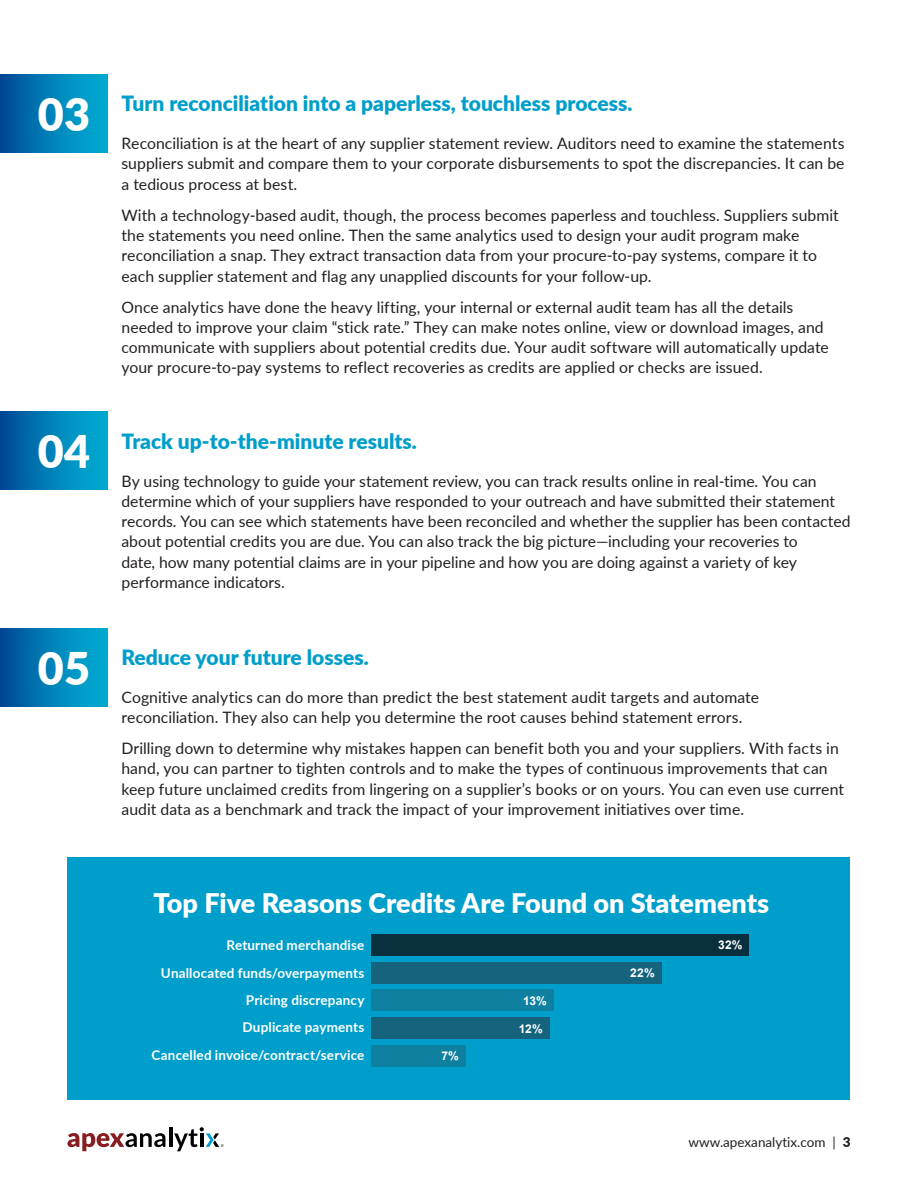
<style>
.page{position:relative;width:918px;height:1188px;background:#fff}
.page>*{position:absolute;margin:0;border:0;box-sizing:border-box;transform-origin:0 0}
.Numbers-White{font:900 45px "Lato";color:#fff}
.Chart_Title_White{font:900 27px "Lato";color:#fff}
.Header_Blue{font:900 21px "Lato";color:#009eca}
.Body_Text{font:15.75px/20.2px "Lato";color:#231f20}
.Chart_Labels{font:700 13.5px "Lato";letter-spacing:.01em;color:#fff}
.t1{font:13.5px "Lato";color:#231f20}
.Chart_Number{font:700 12px "Arial";letter-spacing:-.01em;color:#fff}
.s1{font-weight:900}
</style>
<div class="page">
<svg style="left:68px;top:1133px;width:97px;height:18px"></svg>
<hr style="left:169px;top:1127px;width:3px;height:20px;background:#000">
<svg style="left:174px;top:1127px;width:50px;height:24px"></svg>
<div style="left:68px;top:857px;width:782px;height:243px;background:#009eca"></div>
<div style="left:0;top:412px;width:108px;height:78px;background:linear-gradient(to right,#004d99,#00b1d5)"></div>
<div style="left:0;top:628px;width:108px;height:78px;background:linear-gradient(to right,#004d99,#00b1d5)"></div>
<div style="left:0;top:74px;width:108px;height:78px;background:linear-gradient(to right,#004d99,#00b1d5)"></div>
<div style="left:371px;top:934px;width:378px;height:22px;background:#0a303d"></div>
<div style="left:371px;top:962px;width:291px;height:21px;background:#16637d"></div>
<div style="left:371px;top:990px;width:183px;height:21px;background:#0f809f"></div>
<div style="left:371px;top:1017px;width:178px;height:22px;background:#16637d"></div>
<div style="left:371px;top:1045px;width:95px;height:21px;background:#0f809f"></div>
<p class="Numbers-White" style="left:38px;top:80px;width:54px">03</p>
<p class="Header_Blue" style="left:122px;top:88px;width:513px">Turn reconciliation into a paperless, touchless process.</p>
<p class="Body_Text" style="left:122px;top:133px;width:725px;text-align:justify">Reconciliation is at the heart of any supplier statement review. Auditors need to examine the statements suppliers submit and compare them to your corporate disbursements to spot the discrepancies. It can be a tedious process at best.</p>
<p class="Body_Text" style="left:122px;top:204px;width:719px">With a technology-based audit, though, the process becomes paperless and touchless. Suppliers submit the statements you need online. Then the same analytics used to design your audit program make reconciliation a snap. They extract transaction data from your procure-to-pay systems, compare it to each supplier statement and flag any unapplied discounts for your follow-up.</p>
<p class="Body_Text" style="left:122px;top:296px;width:709px">Once analytics have done the heavy lifting, your internal or external audit team has all the details needed to improve your claim “stick rate.” They can make notes online, view or download images, and communicate with suppliers about potential credits due. Your audit software will automatically update your procure-to-pay systems to reflect recoveries as credits are applied or checks are issued.</p>
<p class="Numbers-White" style="left:38px;top:418px;width:54px">04</p>
<p class="Header_Blue" style="left:122px;top:425px;width:297px">Track up-to-the-minute results.</p>
<p class="Body_Text" style="left:122px;top:470px;width:731px">By using technology to guide your statement review, you can track results online in real-time. You can determine which of your suppliers have responded to your outreach and have submitted their statement records. You can see which statements have been reconciled and whether the supplier has been contacted about potential credits you are due. You can also track the big picture—including your recoveries to<br>date, how many potential claims are in your pipeline and how you are doing against a variety of key performance indicators.</p>
<p class="Numbers-White" style="left:38px;top:634px;width:54px">05</p>
<p class="Header_Blue" style="left:122px;top:641px;width:249px">Reduce your future losses.</p>
<p class="Body_Text" style="left:122px;top:686px;width:639px">Cognitive analytics can do more than predict the best statement audit targets and automate reconciliation. They also can help you determine the root causes behind statement errors.</p>
<p class="Body_Text" style="left:122px;top:737px;width:724px">Drilling down to determine why mistakes happen can benefit both you and your suppliers. With facts in hand, you can partner to tighten controls and to make the types of continuous improvements that can keep future unclaimed credits from lingering on a supplier’s books or on yours. You can even use current audit data as a benchmark and track the impact of your improvement initiatives over time.</p>
<p class="Chart_Title_White" style="left:154px;top:883px;width:617px">Top Five Reasons Credits Are Found on Statements</p>
<p class="Chart_Labels" style="left:226px;top:936px;width:140px">Returned merchandise</p>
<p class="Chart_Labels" style="left:161px;top:963px;width:205px">Unallocated funds/overpayments</p>
<p class="Chart_Labels" style="left:246px;top:990px;width:120px">Pricing discrepancy</p>
<p class="Chart_Labels" style="left:242px;top:1017px;width:124px">Duplicate payments</p>
<p class="Chart_Labels" style="left:152px;top:1045px;width:214px">Cancelled invoice/contract/service</p>
<p class="Chart_Number" style="left:718px;top:937px;width:26px">32%</p>
<p class="Chart_Number" style="left:630px;top:965px;width:26px">22%</p>
<p class="Chart_Number" style="left:523px;top:993px;width:25px">13%</p>
<p class="Chart_Number" style="left:519px;top:1021px;width:25px">12%</p>
<p class="Chart_Number" style="left:441px;top:1048px;width:19px">7%</p>
<p class="t1" style="left:689px;top:1133px;width:163px">www.apexanalytix.com | <span class="s1">3</span></p>
</div>
